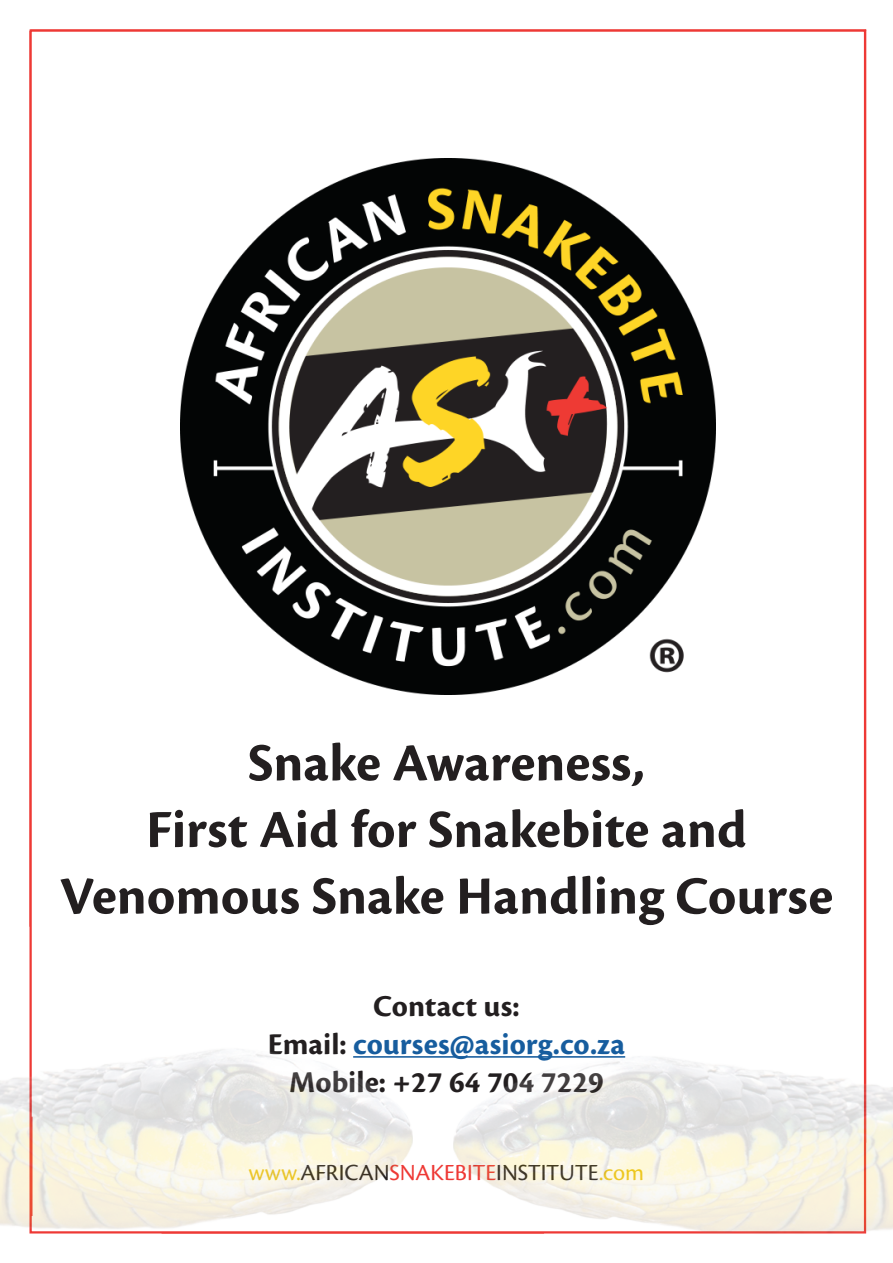
<style>
.page{position:relative;width:893px;height:1263px;background:#fff}
.page>*{position:absolute;margin:0;border:0;box-sizing:border-box;transform-origin:0 0}
.t1{font:700 55.5px "Cronos Pro";color:#231f20}
.t2{font:700 31.5px "Cronos Pro";color:#231f20}
.t3{font:700 31.5px "Cronos Pro";letter-spacing:.005em;color:#175d9e}
.t4{font:24px "Cronos Pro";color:#231f20}
.s1{color:#231f20}
.s2{color:#ecc51e}
.s3{color:#ee3935}
</style>
<div class="page">
<img style="left:180px;top:158px;width:535px;height:536px">
<hr style="left:353px;top:1056px;width:272px;height:2px;background:#175d9e">
<img style="left:0;top:970px;width:412px;height:264px">
<img style="left:453px;top:978px;width:440px;height:256px">
<p class="t1" style="left:248px;top:731px;width:398px">Snake Awareness,</p>
<p class="t1" style="left:146px;top:798px;width:602px">First Aid for Snakebite and</p>
<p class="t1" style="left:60px;top:864px;width:775px">Venomous Snake Handling Course</p>
<p class="t2" style="left:373px;top:988px;width:148px">Contact us:</p>
<p class="t3" style="left:268px;top:1026px;width:359px"><span class="s1">Email:</span> courses@asiorg.co.za</p>
<p class="t2" style="left:289px;top:1064px;width:316px">Mobile: +27 64 704 7229</p>
<p class="t4" style="left:248px;top:1159px;width:397px"><span class="s2">www.</span>AFRICAN<span class="s3">SNAKEBITE</span>INSTITUTE<span class="s2">.com</span></p>
</div>
